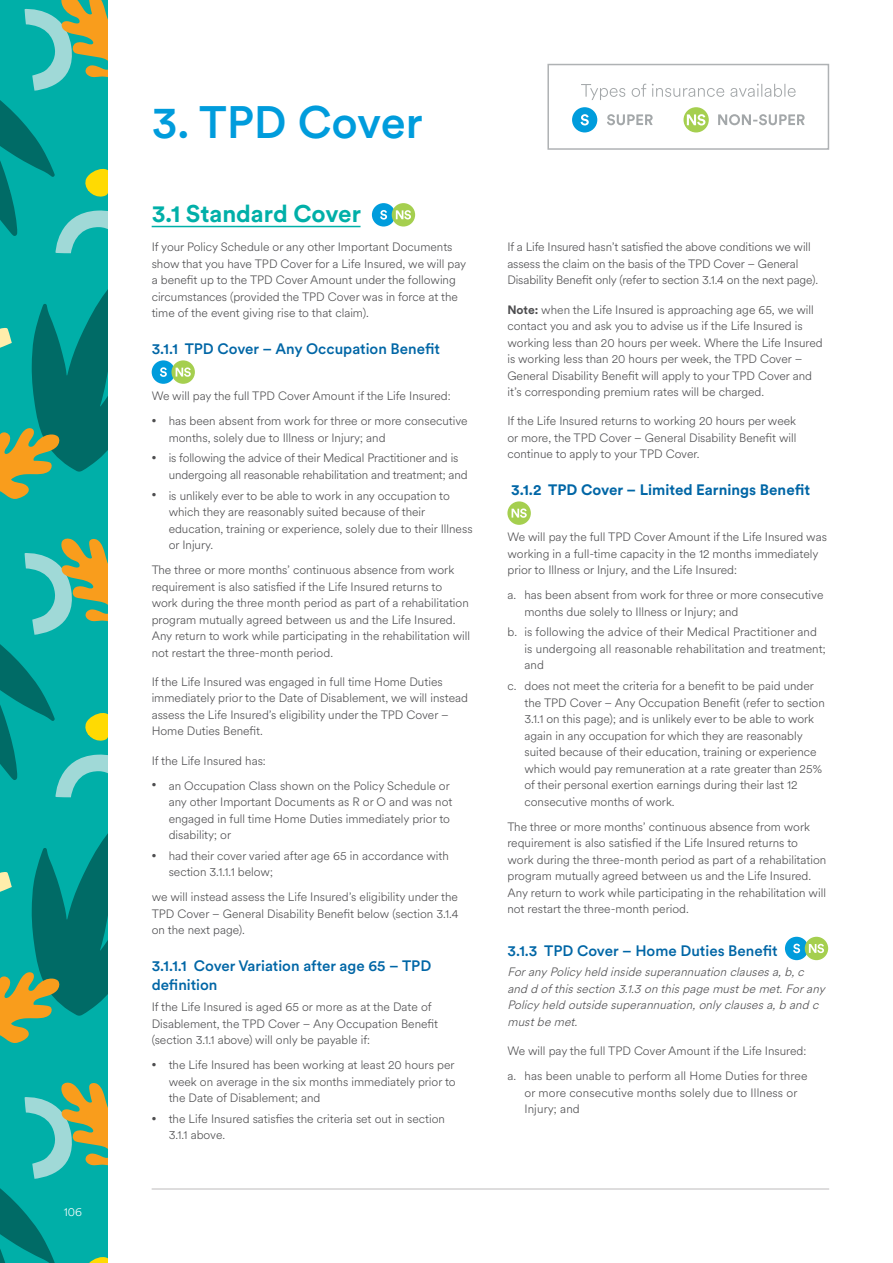
<style>
.page{position:relative;width:893px;height:1263px;background:#fff}
.page>*{position:absolute;margin:0;border:0;box-sizing:border-box;transform-origin:0 0}
.t1{font:500 45px "Met Life Circular";color:#009cdc}
.t2{font:700 24px "Met Life Circular";color:#00afa8}
.t3{font:500 15px/19.5px "Met Life Circular";color:#0066a6}
.t4{font:700 15px "Met Life Circular";color:#0066a6}
.t5{font:300 12px/16.5px "Met Life Circular";color:#4d4d4f}
.t6{font:italic 300 12px/16.5px "Met Life Circular";color:#4d4d4f}
.t7{font:300 12px "Met Life Circular";color:#fff}
.s1{font-weight:700}
</style>
<div class="page">
<svg style="left:0;top:0;width:107px;height:1263px;fill:#00afa8"></svg>
<hr style="left:152px;top:226px;width:209px;height:1px;background:#00afa8">
<div style="left:372px;top:203px;width:23px;height:23px;background:#009cdc;border-radius:50%"></div>
<svg style="left:380px;top:210px;width:7px;height:10px"></svg>
<div style="left:392px;top:203px;width:23px;height:23px;background:#a5cf4f;border-radius:50%"></div>
<svg style="left:396px;top:210px;width:15px;height:9px"></svg>
<div style="left:152px;top:360px;width:23px;height:24px;background:#009cdc;border-radius:50%"></div>
<svg style="left:160px;top:367px;width:7px;height:10px"></svg>
<div style="left:171px;top:360px;width:24px;height:24px;background:#a5cf4f;border-radius:50%"></div>
<svg style="left:176px;top:367px;width:15px;height:10px"></svg>
<div style="left:507px;top:501px;width:24px;height:24px;background:#a5cf4f;border-radius:50%"></div>
<svg style="left:512px;top:508px;width:15px;height:10px"></svg>
<div style="left:785px;top:937px;width:23px;height:23px;background:#009cdc;border-radius:50%"></div>
<svg style="left:793px;top:944px;width:7px;height:9px"></svg>
<div style="left:805px;top:937px;width:23px;height:23px;background:#a5cf4f;border-radius:50%"></div>
<svg style="left:809px;top:944px;width:15px;height:9px"></svg>
<div style="left:547px;top:64px;width:282px;height:86px;border:2px solid #afb2b4"></div>
<svg style="left:581px;top:84px;width:215px;height:16px"></svg>
<div style="left:572px;top:107px;width:25px;height:25px;background:#009cdc;border-radius:50%"></div>
<svg style="left:581px;top:114px;width:8px;height:11px"></svg>
<svg style="left:683px;top:107px;width:26px;height:25px"></svg>
<svg style="left:687px;top:114px;width:18px;height:11px"></svg>
<svg style="left:718px;top:114px;width:87px;height:11px"></svg>
<svg style="left:607px;top:114px;width:46px;height:11px"></svg>
<hr style="left:152px;top:1188px;width:677px;height:1px;background:#bdbbbc">
<p class="t7" style="left:64px;top:1204px;width:20px">106</p>
<h1 class="t1" style="left:152px;top:91px;width:273px">3. TPD Cover</h1>
<h2 class="t2" style="left:152px;top:197px;width:211px">3.1 Standard Cover</h2>
<p class="t5" style="left:152px;top:238px;width:316px">If your Policy Schedule or any other Important Documents show that you have TPD Cover for a Life Insured, we will pay a benefit up to the TPD Cover Amount under the following circumstances (provided the TPD Cover was in force at the time of the event giving rise to that claim).</p>
<p class="t3" style="left:152px;top:338px;width:290px">3.1.1 TPD Cover – Any Occupation Benefit</p>
<p class="t5" style="left:152px;top:387px;width:300px">We will pay the full TPD Cover Amount if the Life Insured:</p>
<p class="t5" style="left:169px;top:412px;width:300px;text-indent:-17px"><sup>•</sup> has been absent from work for three or more consecutive months, solely due to Illness or Injury; and</p>
<p class="t5" style="left:169px;top:449px;width:300px;text-indent:-17px"><sup>•</sup> is following the advice of their Medical Practitioner and is undergoing all reasonable rehabilitation and treatment; and</p>
<p class="t5" style="left:169px;top:487px;width:305px;text-indent:-17px"><sup>•</sup> is unlikely ever to be able to work in any occupation to which they are reasonably suited because of their education, training or experience, solely due to their Illness or Injury.</p>
<p class="t5" style="left:152px;top:561px;width:320px">The three or more months’ continuous absence from work requirement is also satisfied if the Life Insured returns to work during the three month period as part of a rehabilitation program mutually agreed between us and the Life Insured.<br>Any return to work while participating in the rehabilitation will not restart the three-month period.</p>
<p class="t5" style="left:152px;top:673px;width:318px">If the Life Insured was engaged in full time Home Duties immediately prior to the Date of Disablement, we will instead assess the Life Insured’s eligibility under the TPD Cover – Home Duties Benefit.</p>
<p class="t5" style="left:152px;top:752px;width:116px">If the Life Insured has:</p>
<p class="t5" style="left:169px;top:777px;width:285px;text-indent:-17px"><sup>•</sup> an Occupation Class shown on the Policy Schedule or any other Important Documents as R or O and was not engaged in full time Home Duties immediately prior to disability; or</p>
<p class="t5" style="left:169px;top:847px;width:282px;text-indent:-17px"><sup>•</sup> had their cover varied after age 65 in accordance with section 3.1.1.1 below;</p>
<p class="t5" style="left:152px;top:888px;width:308px;text-align:justify">we will instead assess the Life Insured’s eligibility under the TPD Cover – General Disability Benefit below (section 3.1.4 on the next page).</p>
<p class="t3" style="left:152px;top:955px;width:281px">3.1.1.1 Cover Variation after age 65 – TPD definition</p>
<p class="t5" style="left:152px;top:998px;width:288px">If the Life Insured is aged 65 or more as at the Date of<br>Disablement, the TPD Cover – Any Occupation Benefit (section 3.1.1 above) will only be payable if:</p>
<p class="t5" style="left:169px;top:1056px;width:289px;text-align:justify;text-indent:-17px"><sup>•</sup> the Life Insured has been working at least 20 hours per week on average in the six months immediately prior to the Date of Disablement; and</p>
<p class="t5" style="left:169px;top:1110px;width:278px;text-indent:-17px"><sup>•</sup> the Life Insured satisfies the criteria set out in section<br>3.1.1 above.</p>
<p class="t5" style="left:507px;top:238px;width:312px">If a Life Insured hasn’t satisfied the above conditions we will assess the claim on the basis of the TPD Cover – General<br>Disability Benefit only (refer to section 3.1.4 on the next page).</p>
<p class="t5" style="left:507px;top:301px;width:317px"><span class="s1">Note:</span> when the Life Insured is approaching age 65, we will contact you and ask you to advise us if the Life Insured is working less than 20 hours per week. Where the Life Insured is working less than 20 hours per week, the TPD Cover – General Disability Benefit will apply to your TPD Cover and it’s corresponding premium rates will be charged.</p>
<p class="t5" style="left:507px;top:412px;width:291px;text-align:justify">If the Life Insured returns to working 20 hours per week or more, the TPD Cover – General Disability Benefit will continue to apply to your TPD Cover.</p>
<p class="t4" style="left:511px;top:479px;width:300px">3.1.2 TPD Cover – Limited Earnings Benefit</p>
<p class="t5" style="left:507px;top:528px;width:321px">We will pay the full TPD Cover Amount if the Life Insured was working in a full-time capacity in the 12 months immediately prior to Illness or Injury, and the Life Insured:</p>
<p class="t5" style="left:524px;top:586px;width:300px;text-indent:-17px">a. has been absent from work for three or more consecutive months due solely to Illness or Injury; and</p>
<p class="t5" style="left:524px;top:623px;width:303px;text-indent:-17px">b. is following the advice of their Medical Practitioner and is undergoing all reasonable rehabilitation and treatment; and</p>
<p class="t5" style="left:524px;top:677px;width:302px;text-indent:-17px">c. does not meet the criteria for a benefit to be paid under the TPD Cover – Any Occupation Benefit (refer to section 3.1.1 on this page); and is unlikely ever to be able to work again in any occupation for which they are reasonably suited because of their education, training or experience which would pay remuneration at a rate greater than 25% of their personal exertion earnings during their last 12 consecutive months of work.</p>
<p class="t5" style="left:507px;top:818px;width:320px">The three or more months’ continuous absence from work requirement is also satisfied if the Life Insured returns to work during the three-month period as part of a rehabilitation program mutually agreed between us and the Life Insured.<br>Any return to work while participating in the rehabilitation will not restart the three-month period.</p>
<p class="t3" style="left:507px;top:940px;width:272px">3.1.3 TPD Cover – Home Duties Benefit</p>
<p class="t6" style="left:507px;top:963px;width:322px">ForanyPolicyheld inside superannuation clausesa,b,c and d ofthissection 3.1.3 on thispage mustbe met.Forany Policyheld outside superannuation,onlyclausesa,b and c mustbe met.</p>
<p class="t5" style="left:507px;top:1038px;width:302px;line-height:25px">We will pay the full TPD Cover Amount if the Life Insured: a. has been unable to perform all Home Duties for three</p>
<p class="t5" style="left:524px;top:1084px;width:275px">or more consecutive months solely due to Illness or<br>Injury; and</p>
</div>
